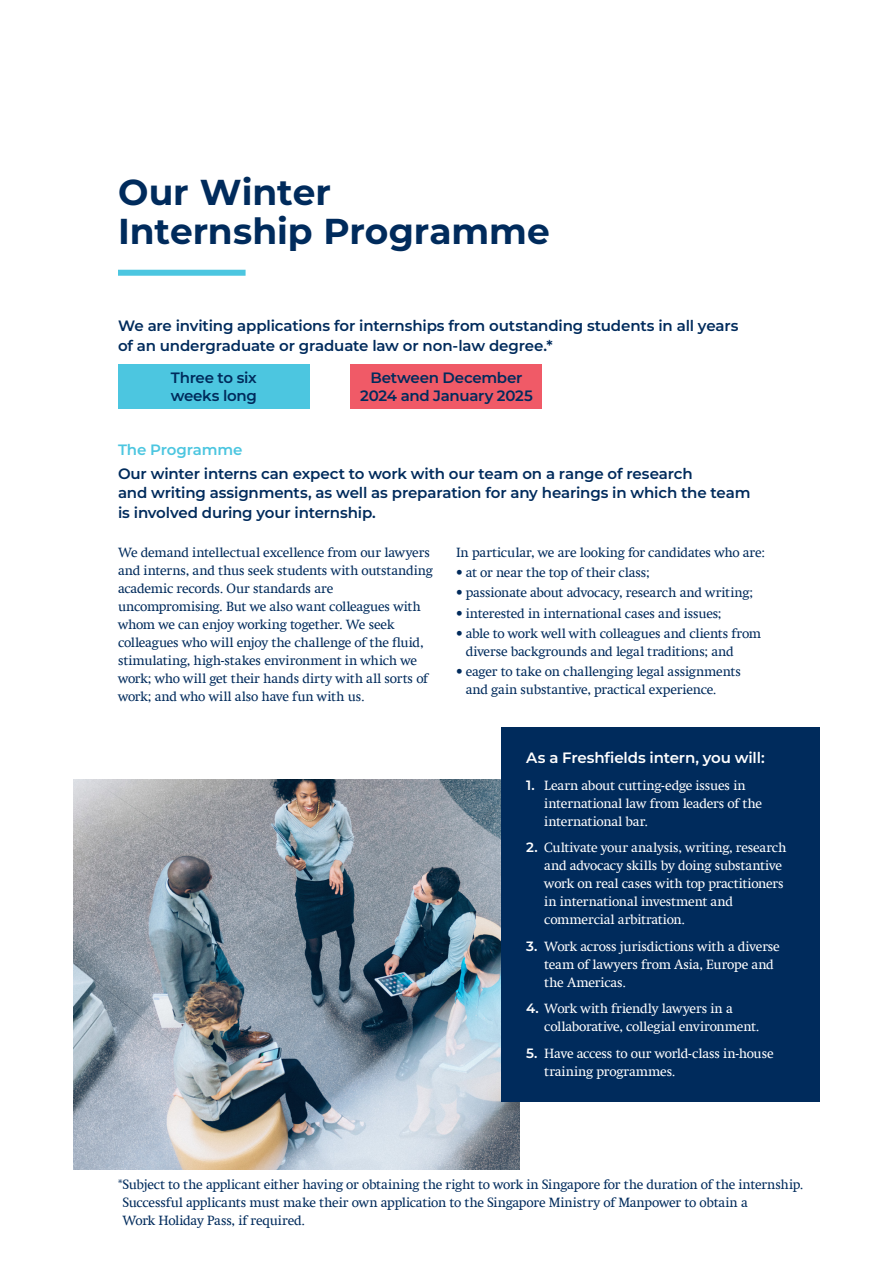
<style>
.page{position:relative;width:893px;height:1263px;background:#fff}
.page>*{position:absolute;margin:0;border:0;box-sizing:border-box;transform-origin:0 0}
.Page_title_L1{font:700 36px/39px "Montserrat";color:#002b5c}
.Bodytext{font:600 15px/19.5px "Montserrat";letter-spacing:-.015em;color:#002b5c}
.Bodytext-2{font:600 15px "Montserrat";letter-spacing:-.01em;color:#fff}
.Bodytext-3{font:600 15px "Montserrat";letter-spacing:-.01em;color:#4cc6e0}
.Bodytext-4{font:13.5px/18px "Swift Com";letter-spacing:-.015em;color:#002b5c}
.Bodytext-5{font:13.5px/18px "Swift Com";letter-spacing:-.015em;color:#fff}
.s1{font-family:"Montserrat";font-weight:600}
</style>
<div class="page">
<img style="left:73px;top:780px;width:447px;height:389px">
<div style="left:501px;top:727px;width:318px;height:374px;background:#002b5c"></div>
<div style="left:118px;top:270px;width:128px;height:6px;background:#4cc6e0"></div>
<div style="left:351px;top:364px;width:191px;height:45px;background:#f05a67"></div>
<div style="left:118px;top:364px;width:192px;height:45px;background:#4cc6e0"></div>
<p class="Page_title_L1" style="left:118px;top:172px;width:433px">Our Winter<br>Internship Programme</p>
<p class="Bodytext" style="left:118px;top:316px;width:622px">We are inviting applications for internships from outstanding students in all years of an undergraduate or graduate law or non-law degree.*</p>
<p class="Bodytext" style="left:171px;top:368px;width:88px;line-height:18px">Three to six weeks long</p>
<p class="Bodytext" style="left:360px;top:368px;width:174px;line-height:18px;text-align:center">Between December<br>2024 and January 2025</p>
<p class="Bodytext-3" style="left:118px;top:440px;width:126px">The Programme</p>
<p class="Bodytext" style="left:118px;top:463px;width:634px">Our winter interns can expect to work with our team on a range of research<br>and writing assignments, as well as preparation for any hearings in which the team is involved during your internship.</p>
<p class="Bodytext-4" style="left:118px;top:544px;width:317px">We demand intellectual excellence from our lawyers and interns, and thus seek students with outstanding academic records. Our standards are uncompromising. But we also want colleagues with whom we can enjoy working together. We seek colleagues who will enjoy the challenge of the fluid, stimulating, high-stakes environment in which we work; who will get their hands dirty with all sorts of work; and who will also have fun with us.</p>
<p class="Bodytext-4" style="left:456px;top:544px;width:310px">In particular, we are looking for candidates who are:</p>
<p class="Bodytext-4" style="left:456px;top:564px;width:195px">• at or near the top of their class;</p>
<p class="Bodytext-4" style="left:456px;top:584px;width:298px">• passionate about advocacy, research and writing;</p>
<p class="Bodytext-4" style="left:456px;top:604px;width:267px">• interested in international cases and issues;</p>
<p class="Bodytext-4" style="left:466px;top:624px;width:297px;text-indent:-10px">• able to work well with colleagues and clients from diverse backgrounds and legal traditions; and</p>
<p class="Bodytext-4" style="left:466px;top:662px;width:277px;text-indent:-10px">• eager to take on challenging legal assignments and gain substantive, practical experience.</p>
<p class="Bodytext-2" style="left:526px;top:748px;width:240px">As a Freshfields intern, you will:</p>
<p class="Bodytext-5" style="left:544px;top:776px;width:219px;text-indent:-18px"><span class="s1">1.</span> Learn about cutting-edge issues in international law from leaders of the international bar.</p>
<p class="Bodytext-5" style="left:544px;top:839px;width:244px;text-indent:-18px"><span class="s1">2.</span> Cultivate your analysis, writing, research and advocacy skills by doing substantive work on real cases with top practitioners in international investment and commercial arbitration.</p>
<p class="Bodytext-5" style="left:544px;top:937px;width:237px;text-indent:-18px"><span class="s1">3.</span> Work across jurisdictions with a diverse team of lawyers from Asia, Europe and the Americas.</p>
<p class="Bodytext-5" style="left:544px;top:1000px;width:217px;text-indent:-18px"><span class="s1">4.</span> Work with friendly lawyers in a collaborative, collegial environment.</p>
<p class="Bodytext-5" style="left:544px;top:1044px;width:231px;text-indent:-18px"><span class="s1">5.</span> Have access to our world-class in-house training programmes.</p>
<p class="Bodytext-4" style="left:122px;top:1176px;width:683px;text-indent:-4px">*Subject to the applicant either having or obtaining the right to work in Singapore for the duration of the internship.<br>Successful applicants must make their own application to the Singapore Ministry of Manpower to obtain a<br>Work Holiday Pass, if required.</p>
</div>
